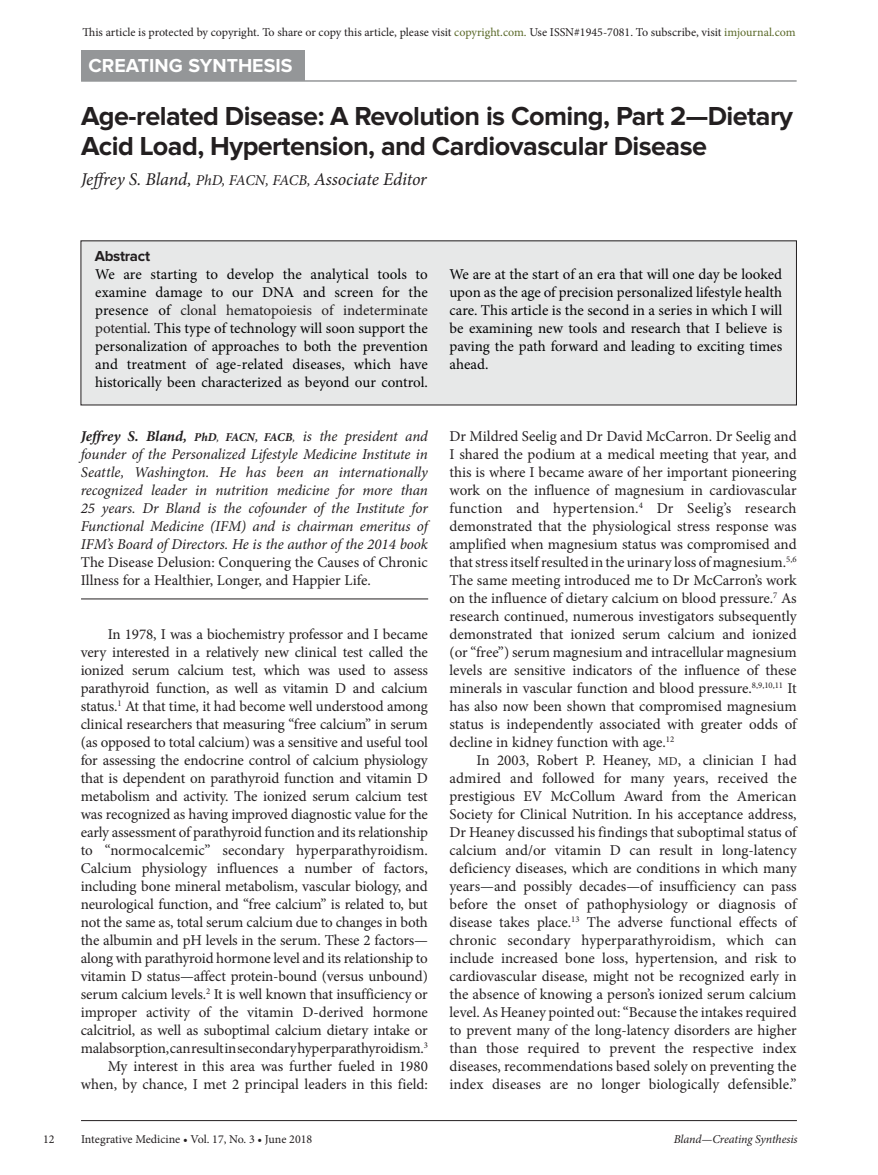
<style>
.page{position:relative;width:878px;height:1175px;background:#fff}
.page>*{position:absolute;margin:0;border:0;box-sizing:border-box;transform-origin:0 0}
.t1{font:700 27px/30px "Proxima Nova";letter-spacing:-.02em;color:#231f20}
.t2{font:700 19.5px "Proxima Nova";color:#fff}
.t3{font:italic 18px "Minion Pro";letter-spacing:-.01em;color:#231f20}
.t4{font:15px/18px "Minion Pro";letter-spacing:-.01em;color:#231f20;text-align:justify}
.t5{font:15px/18px "Minion Pro";color:#010203;text-align:justify}
.t6{font:italic 15px/18px "Minion Pro";letter-spacing:-.005em;color:#231f20;text-align:justify}
.t7{font:700 15px "Proxima Nova";letter-spacing:-.02em;color:#231f20}
.t8{font:12px "Minion Pro";color:#231f20}
.t9{font:italic 12px "Minion Pro";letter-spacing:-.01em;color:#231f20}
.s1{color:#596827}
.s2{font-size:15px}
.s3{color:#231f20}
.s4{font-weight:700}
.s5{font-weight:700;font-size:12px}
.s6{font-size:12px}
</style>
<div class="page">
<hr style="left:81px;top:1120px;width:715px;height:1px;background:#231f20">
<hr style="left:81px;top:80px;width:715px;height:2px;background:#949698">
<div style="left:81px;top:51px;width:224px;height:30px;background:#949698"></div>
<hr style="left:81px;top:598px;width:347px;height:1px;background:#231f20">
<div style="left:81px;top:241px;width:715px;height:164px;background:#e7e8e8"></div>
<p class="t8" style="left:82px;top:24px;width:714px">This article is protected by copyright. To share or copy this article, please visit <span class="s1">copyright.com.</span> Use ISSN#1945-7081. To subscribe, visit <span class="s1">imjournal.com</span></p>
<h2 class="t2" style="left:88px;top:55px;width:205px">CREATING SYNTHESIS</h2>
<h1 class="t1" style="left:81px;top:102px;width:713px">Age-related Disease: A Revolution is Coming, Part 2—Dietary<br>Acid Load, Hypertension, and Cardiovascular Disease</h1>
<p class="t3" style="left:81px;top:167px;width:347px">Jeffrey S. Bland, <span class="s2">PhD, FACN, FACB,</span> Associate Editor</p>
<p class="t7" style="left:95px;top:247px;width:57px">Abstract</p>
<p class="t5" style="left:95px;top:265px;width:334px">We are starting to develop the analytical tools to examine damage to our DNA and screen for the presence of <span class="s3">clonal hematopoiesis of indeterminate potential</span>. This type of technology will soon support the personalization of approaches to both the prevention and treatment of age-related diseases, which have historically been characterized as beyond our control.</p>
<p class="t5" style="left:449px;top:265px;width:334px">We are at the start of an era that will one day be looked upon as the age of precision personalized lifestyle health care. This article is the second in a series in which I will be examining new tools and research that I believe is paving the path forward and leading to exciting times ahead.</p>
<p class="t6" style="left:81px;top:427px;width:348px"><span class="s4">Jeffrey S. Bland,</span> <span class="s5">PhD</span><span class="s6">,</span> <span class="s5">FACN, FACB</span><span class="s6">,</span> is the president and founder of the Personalized Lifestyle Medicine Institute in Seattle, Washington. He has been an internationally recognized leader in nutrition medicine for more than 25 years. Dr Bland is the cofounder of the Institute for Functional Medicine (IFM) and is chairman emeritus of IFM’s Board of Directors. He is the author of the 2014 book</p>
<p class="t4" style="left:81px;top:553px;width:348px">The Disease Delusion: Conquering the Causes of Chronic<br>Illness for a Healthier, Longer, and Happier Life.</p>
<p class="t4" style="left:81px;top:625px;width:349px;text-align:right">In 1978, I was a biochemistry professor and I became very interested in a relatively new clinical test called the ionized serum calcium test, which was used to assess parathyroid function, as well as vitamin D and calcium status.<sup>1</sup> At that time, it had become well understood among clinical researchers that measuring “free calcium” in serum (as opposed to total calcium) was a sensitive and useful tool for assessing the endocrine control of calcium physiology that is dependent on parathyroid function and vitamin D metabolism and activity. The ionized serum calcium test was recognized as having improved diagnostic value for the early assessment of parathyroid function and its relationship to “normocalcemic” secondary hyperparathyroidism.<br>Calcium physiology influences a number of factors, including bone mineral metabolism, vascular biology, and neurological function, and “free calcium” is related to, but not the same as, total serum calcium due to changes in both the albumin and pH levels in the serum. These 2 factors— along with parathyroid hormone level and its relationship to vitamin D status—affect protein-bound (versus unbound) serum calcium levels.<sup>2</sup> It is well known that insufficiency or improper activity of the vitamin D-derived hormone calcitriol, as well as suboptimal calcium dietary intake or malabsorption, can result in secondary hyperparathyroidism.<sup>3<br></sup>My interest in this area was further fueled in 1980 when, by chance, I met 2 principal leaders in this field:</p>
<p class="t4" style="left:449px;top:427px;width:349px">Dr Mildred Seelig and Dr David McCarron. Dr Seelig and I shared the podium at a medical meeting that year, and this is where I became aware of her important pioneering work on the influence of magnesium in cardiovascular function and hypertension.<sup>4</sup> Dr Seelig’s research demonstrated that the physiological stress response was amplified when magnesium status was compromised and that stress itself resulted in the urinary loss of magnesium.<sup>5,6<br></sup>The same meeting introduced me to Dr McCarron’s work on the influence of dietary calcium on blood pressure.<sup>7</sup> As research continued, numerous investigators subsequently demonstrated that ionized serum calcium and ionized (or “free”) serum magnesium and intracellular magnesium levels are sensitive indicators of the influence of these minerals in vascular function and blood pressure.<sup>8,9,10,11</sup> It has also now been shown that compromised magnesium status is independently associated with greater odds of decline in kidney function with age.<sup>12</sup></p>
<p class="t4" style="left:449px;top:751px;width:349px;text-indent:27px">In 2003, Robert P. Heaney, <span class="s6">MD</span>, a clinician I had admired and followed for many years, received the prestigious EV McCollum Award from the American Society for Clinical Nutrition. In his acceptance address, Dr Heaney discussed his findings that suboptimal status of calcium and/or vitamin D can result in long-latency deficiency diseases, which are conditions in which many years—and possibly decades—of insufficiency can pass before the onset of pathophysiology or diagnosis of disease takes place.<sup>13</sup> The adverse functional effects of chronic secondary hyperparathyroidism, which can include increased bone loss, hypertension, and risk to cardiovascular disease, might not be recognized early in the absence of knowing a person’s ionized serum calcium level. As Heaney pointed out: “Because the intakes required to prevent many of the long-latency disorders are higher than those required to prevent the respective index diseases, recommendations based solely on preventing the index diseases are no longer biologically defensible.”</p>
<p class="t8" style="left:43px;top:1131px;width:13px">12</p>
<p class="t8" style="left:81px;top:1131px;width:233px">Integrative Medicine • Vol. 17, No. 3 • June 2018</p>
<p class="t9" style="left:673px;top:1131px;width:125px">Bland—Creating Synthesis</p>
</div>
